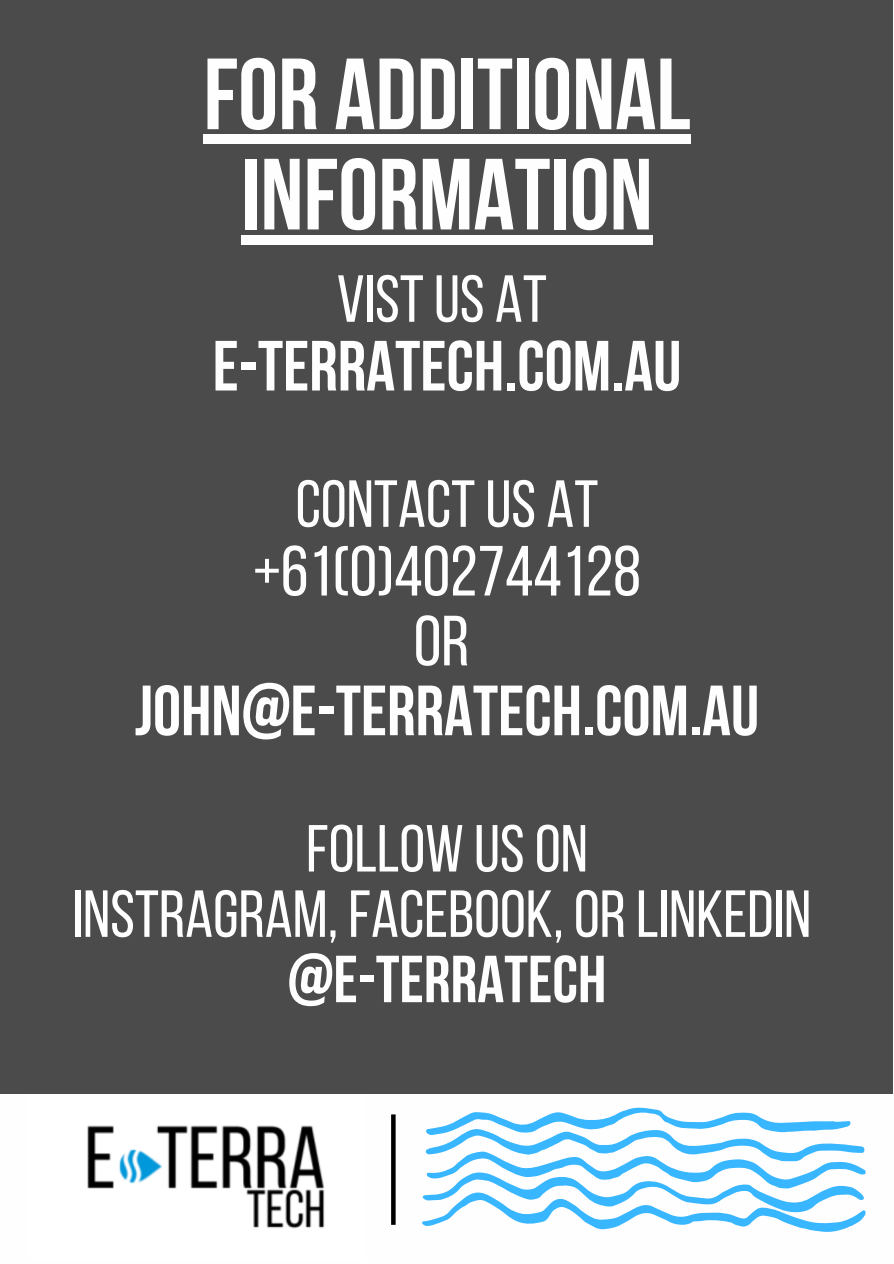
<style>
.page{position:relative;width:894px;height:1264px;background:#fff}
.page>*{position:absolute;margin:0;border:0;box-sizing:border-box;transform-origin:0 0}
.t1{font:700 100.95px/100.2px "Bebas Neue";color:#fefefe;text-align:center}
.t2{font:700 70.8px "Bebas Neue";color:#fefefe}
.t3{font:70.8px/69.8px "Bebas Neue";color:#fefefe;text-align:center}
.t4{font:66.3px/65.2px "Bebas Neue";color:#fefefe;text-align:center}
.t5{font:700 66.3px "Bebas Neue";color:#fefefe}
</style>
<div class="page">
<img style="left:28px;top:1093px;width:338px;height:136px">
<div style="left:0;top:0;width:892px;height:1093px;background:#4b4b4b"></div>
<svg style="left:391px;top:1114px;width:4px;height:110px"></svg>
<svg style="left:422px;top:1107px;width:443px;height:125px"></svg>
<div style="left:203px;top:135px;width:487px;height:9px;background:#fefefe"></div>
<div style="left:241px;top:235px;width:411px;height:9px;background:#fefefe"></div>
<h1 class="t1" style="left:203px;top:54px;width:488px">FOR ADDITIONAL<br>INFORMATION</h1>
<p class="t4" style="left:337px;top:272px;width:211px">VISTUS AT</p>
<p class="t2" style="left:213px;top:337px;width:470px">E-TERRATECH.COM.AU</p>
<p class="t4" style="left:295px;top:477px;width:304px">CONTACTUS AT</p>
<p class="t3" style="left:253px;top:543px;width:389px">+61(0)402744128<br>OR</p>
<p class="t2" style="left:135px;top:682px;width:625px">JOHN@E-TERRATECH.COM.AU</p>
<p class="t4" style="left:72px;top:822px;width:740px">FOLLOW USON<br>INSTRAGRAM, FACEBOOK, ORLINKEDIN</p>
<p class="t5" style="left:287px;top:952px;width:320px">@E-TERRATECH</p>
</div>
